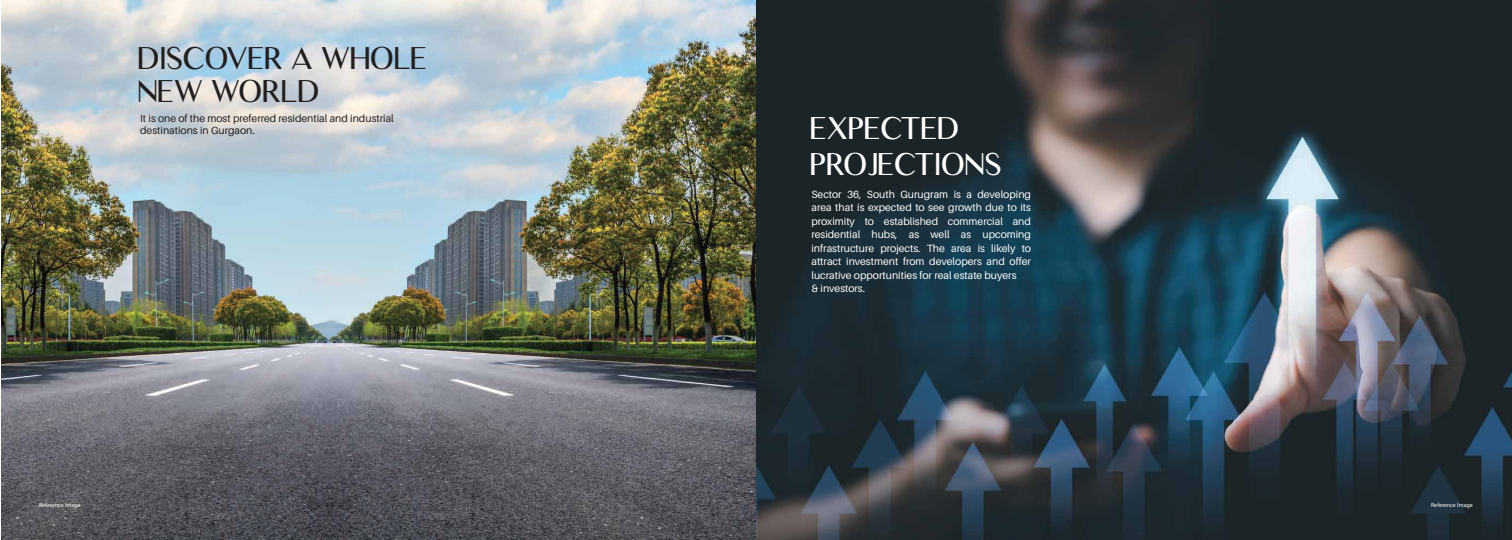
<style>
.page{position:relative;width:1512px;height:540px;background:#fff}
.page>*{position:absolute;margin:0;border:0;box-sizing:border-box;transform-origin:0 0}
.t1{font:30px/33px "Luxia";color:#221f20}
.t2{font:30px/36px "Luxia";color:#fff}
.t3{font:10.5px/13.5px "Aileron";color:#fff}
.t4{font:10.5px/12.6px "Aileron";color:#221f20}
.t5{font:6px "Myriad Pro";color:#fff}
</style>
<div class="page">
<img style="left:1px;top:0;width:1511px;height:540px">
<h1 class="t1" style="left:138px;top:42px;width:290px">DISCOVER A WHOLE<br>NEW WORLD</h1>
<p class="t4" style="left:140px;top:112px;width:255px">It is one of the most preferred residential and industrial destinations in Gurgaon.</p>
<h1 class="t2" style="left:810px;top:110px;width:193px">EXPECTED<br>PROJECTIONS</h1>
<p class="t3" style="left:811px;top:187px;width:221px">Sector 36, South Gurugram is a developing area that is expected to see growth due to its proximity to established commercial and residential hubs, as well as upcoming infrastructure projects. The area is likely to attract investment from developers and offer lucrative opportunities for real estate buyers<br>&amp; investors.</p>
<p class="t5" style="left:39px;top:502px;width:43px">Reference Image</p>
<p class="t5" style="left:1431px;top:502px;width:43px">Reference Image</p>
</div>
